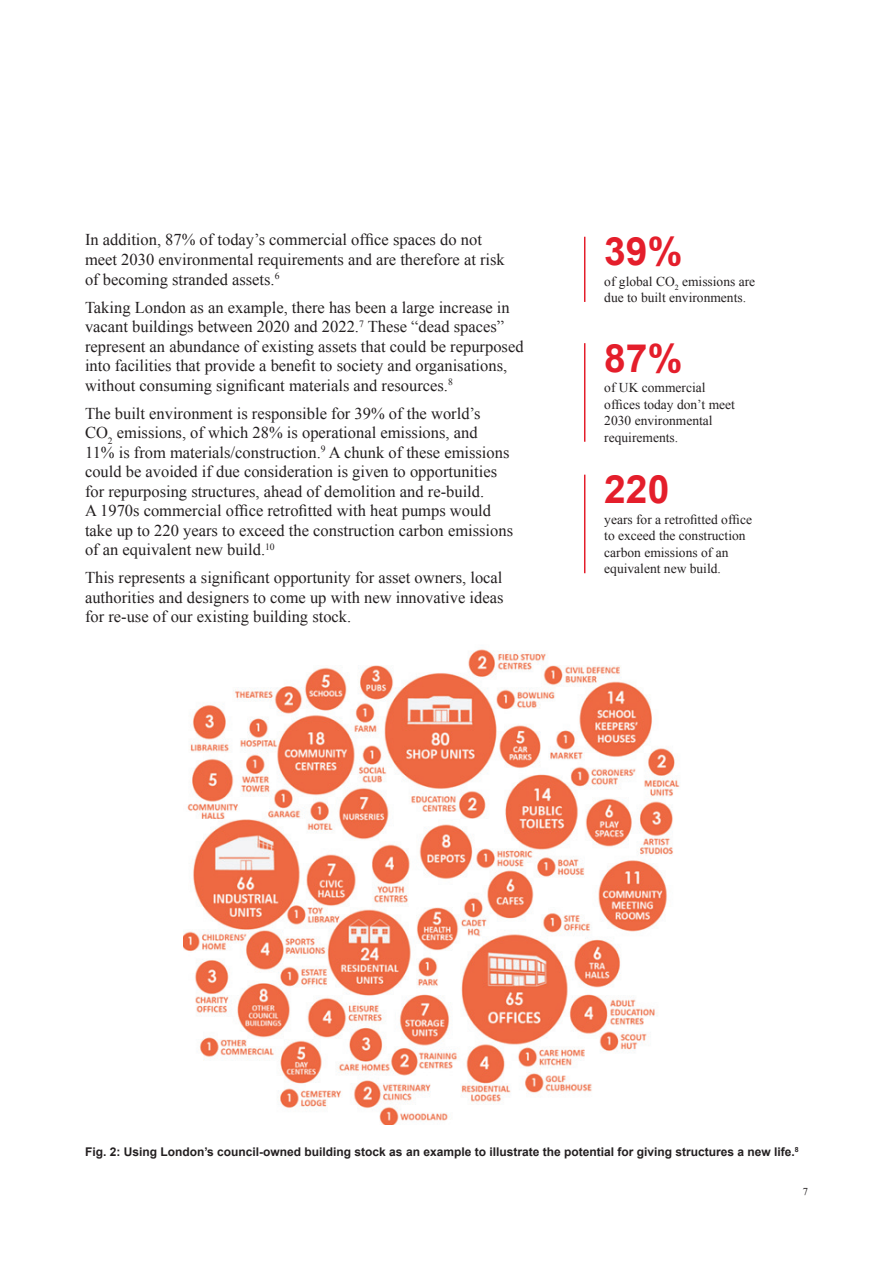
<style>
.page{position:relative;width:893px;height:1263px;background:#fff}
.page>*{position:absolute;margin:0;border:0;box-sizing:border-box;transform-origin:0 0}
.t1{font:700 39px "Arial";color:#e41e2b}
.t2{font:16.5px/19.5px "Times New Roman";color:#231f20}
.t3{font:13.5px/16.5px "Times New Roman";color:#231f20}
.t4{font:700 12px "Arial";color:#231f20}
.t5{font:10.5px "Times New Roman";color:#231f20}
</style>
<div class="page">
<hr style="left:584px;top:237px;width:1px;height:65px;background:#e41e2b">
<hr style="left:584px;top:475px;width:1px;height:98px;background:#e41e2b">
<img style="left:183px;top:649px;width:497px;height:475px">
<div style="left:617px;top:1095px;width:34px;height:29px;background:#fff"></div>
<hr style="left:584px;top:343px;width:1px;height:99px;background:#e41e2b">
<p class="t2" style="left:85px;top:230px;width:421px">In addition, 87% of today’s commercial office spaces do not meet 2030 environmental requirements and are therefore at risk of becoming stranded assets.<sup>6</sup></p>
<p class="t2" style="left:85px;top:297px;width:440px">Taking London as an example, there has been a large increase in vacant buildings between 2020 and 2022.<sup>7</sup> These “dead spaces” represent an abundance of existing assets that could be repurposed into facilities that provide a benefit to society and organisations, without consuming significant materials and resources.<sup>8</sup></p>
<p class="t2" style="left:85px;top:403px;width:430px">The built environment is responsible for 39% of the world’s<br>CO<sub>2</sub> emissions, of which 28% is operational emissions, and<br>11% is from materials/construction.<sup>9</sup> A chunk of these emissions could be avoided if due consideration is given to opportunities for repurposing structures, ahead of demolition and re-build.<br>A 1970s commercial office retrofitted with heat pumps would take up to 220 years to exceed the construction carbon emissions of an equivalent new build.<sup>10</sup></p>
<p class="t2" style="left:85px;top:567px;width:420px;text-align:justify">This represents a significant opportunity for asset owners, local authorities and designers to come up with new innovative ideas for re-use of our existing building stock.</p>
<h1 class="t1" style="left:604px;top:226px;width:80px">39%</h1>
<p class="t3" style="left:604px;top:273px;width:152px">of global CO<sub>2</sub> emissions are due to built environments.</p>
<h1 class="t1" style="left:604px;top:332px;width:80px">87%</h1>
<p class="t3" style="left:604px;top:379px;width:132px">of UK commercial offices today don’t meet<br>2030 environmental requirements.</p>
<h1 class="t1" style="left:604px;top:464px;width:67px">220</h1>
<p class="t3" style="left:604px;top:511px;width:149px">years for a retrofitted office to exceed the construction carbon emissions of an equivalent new build.</p>
<p class="t4" style="left:85px;top:1144px;width:715px">Fig. 2: Using London’s council-owned building stock as an example to illustrate the potential for giving structures a new life.<sup>8</sup></p>
<p class="t5" style="left:803px;top:1184px;width:7px">7</p>
</div>
